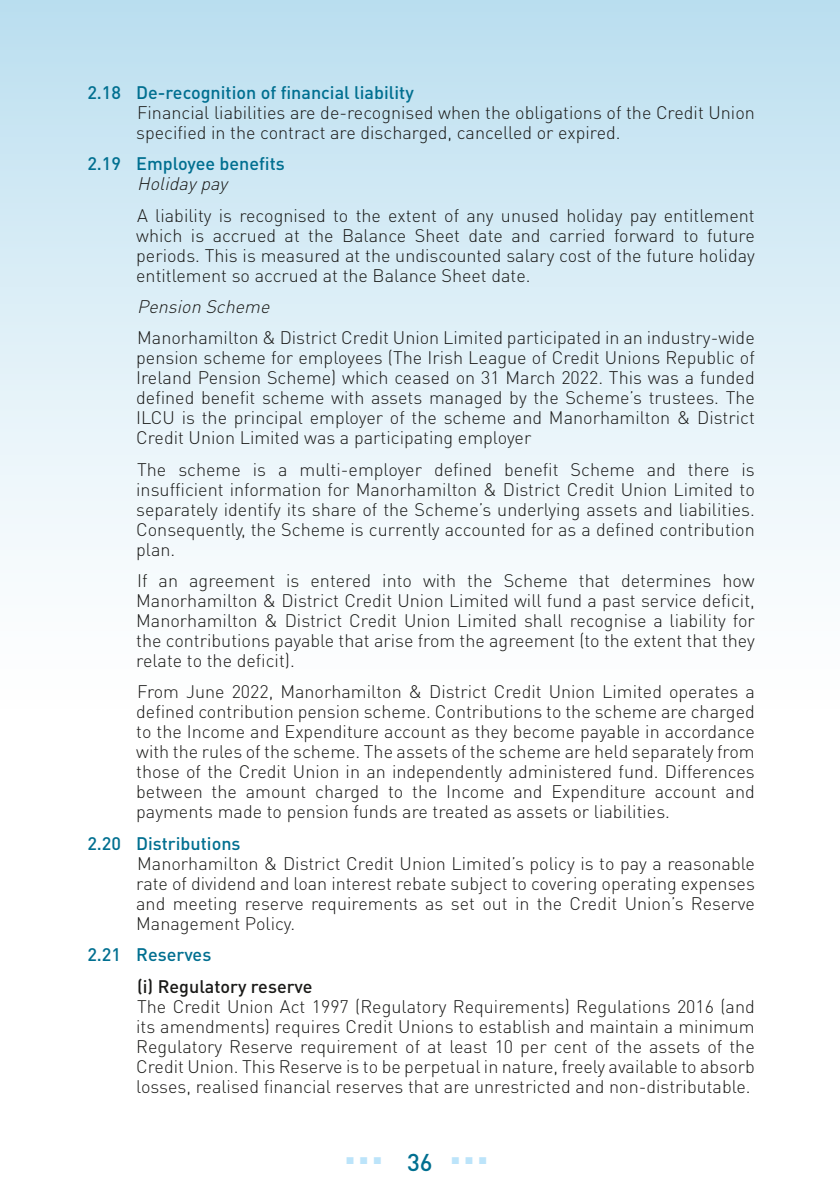
<style>
.page{position:relative;width:840px;height:1191px;background:#fff}
.page>*{position:absolute;margin:0;border:0;box-sizing:border-box;transform-origin:0 0}
.t1{font:700 48px "DIN Pro";color:#bce4fa}
.t2{font:300 18px/20px "DIN Pro";color:#1a1a18;text-align:justify}
.t3{font:500 18px "DIN Pro";color:#006f90}
.t4{font:italic 300 18px "DIN Pro";color:#1a1a18}
.t5{font:500 18px "DIN Pro";color:#1a1a18}
</style>
<div class="page">
<div style="left:0;top:0;width:839px;height:720px;background:linear-gradient(to bottom,#bddff0,#fff)"></div>
<p class="t3" style="left:87px;top:80px;width:328px">2.18 De-recognition of financial liability</p>
<p class="t2" style="left:136px;top:102px;width:619px">Financial liabilities are de-recognised when the obligations of the Credit Union specified in the contract are discharged, cancelled or expired.</p>
<p class="t3" style="left:87px;top:151px;width:199px">2.19 Employee benefits</p>
<p class="t4" style="left:137px;top:171px;width:96px">Holidaypay</p>
<p class="t2" style="left:136px;top:204px;width:620px">A liability is recognised to the extent of any unused holiday pay entitlement which is accrued at the Balance Sheet date and carried forward to future periods. This is measured at the undiscounted salary cost of the future holiday entitlement so accrued at the Balance Sheet date.</p>
<p class="t4" style="left:137px;top:294px;width:139px">Pension Scheme</p>
<p class="t2" style="left:136px;top:327px;width:620px">Manorhamilton &amp; District Credit Union Limited participated in an industry-wide pension scheme for employees (The Irish League of Credit Unions Republic of Ireland Pension Scheme) which ceased on 31 March 2022. This was a funded defined benefit scheme with assets managed by the Scheme’s trustees. The ILCU is the principal employer of the scheme and Manorhamilton &amp; District Credit Union Limited was a participating employer</p>
<p class="t2" style="left:136px;top:458px;width:619px">The scheme is a multi-employer defined benefit Scheme and there is insufficient information for Manorhamilton &amp; District Credit Union Limited to separately identify its share of the Scheme’s underlying assets and liabilities.<br>Consequently, the Scheme is currently accounted for as a defined contribution plan.</p>
<p class="t2" style="left:136px;top:570px;width:620px">If an agreement is entered into with the Scheme that determines how Manorhamilton &amp; District Credit Union Limited will fund a past service deficit, Manorhamilton &amp; District Credit Union Limited shall recognise a liability for the contributions payable that arise from the agreement (to the extent that they relate to the deficit).</p>
<p class="t2" style="left:136px;top:681px;width:619px">From June 2022, Manorhamilton &amp; District Credit Union Limited operates a defined contribution pension scheme. Contributions to the scheme are charged to the Income and Expenditure account as they become payable in accordance with the rules of the scheme. The assets of the scheme are held separately from those of the Credit Union in an independently administered fund. Differences between the amount charged to the Income and Expenditure account and payments made to pension funds are treated as assets or liabilities.</p>
<p class="t3" style="left:87px;top:831px;width:155px">2.20 Distributions</p>
<p class="t2" style="left:136px;top:852px;width:620px">Manorhamilton &amp; District Credit Union Limited’s policy is to pay a reasonable rate of dividend and loan interest rebate subject to covering operating expenses and meeting reserve requirements as set out in the Credit Union’s Reserve Management Policy.</p>
<p class="t3" style="left:87px;top:942px;width:125px">2.21 Reserves</p>
<p class="t5" style="left:137px;top:973px;width:177px">(i) Regulatory reserve</p>
<p class="t2" style="left:136px;top:995px;width:619px">The Credit Union Act 1997 (Regulatory Requirements) Regulations 2016 (and its amendments) requires Credit Unions to establish and maintain a minimum Regulatory Reserve requirement of at least 10 per cent of the assets of the Credit Union. This Reserve is to be perpetual in nature, freely available to absorb losses, realised financial reserves that are unrestricted and non-distributable.</p>
<h1 class="t1" style="left:343px;top:1114px;width:147px">… <sub>36</sub>…</h1>
</div>
